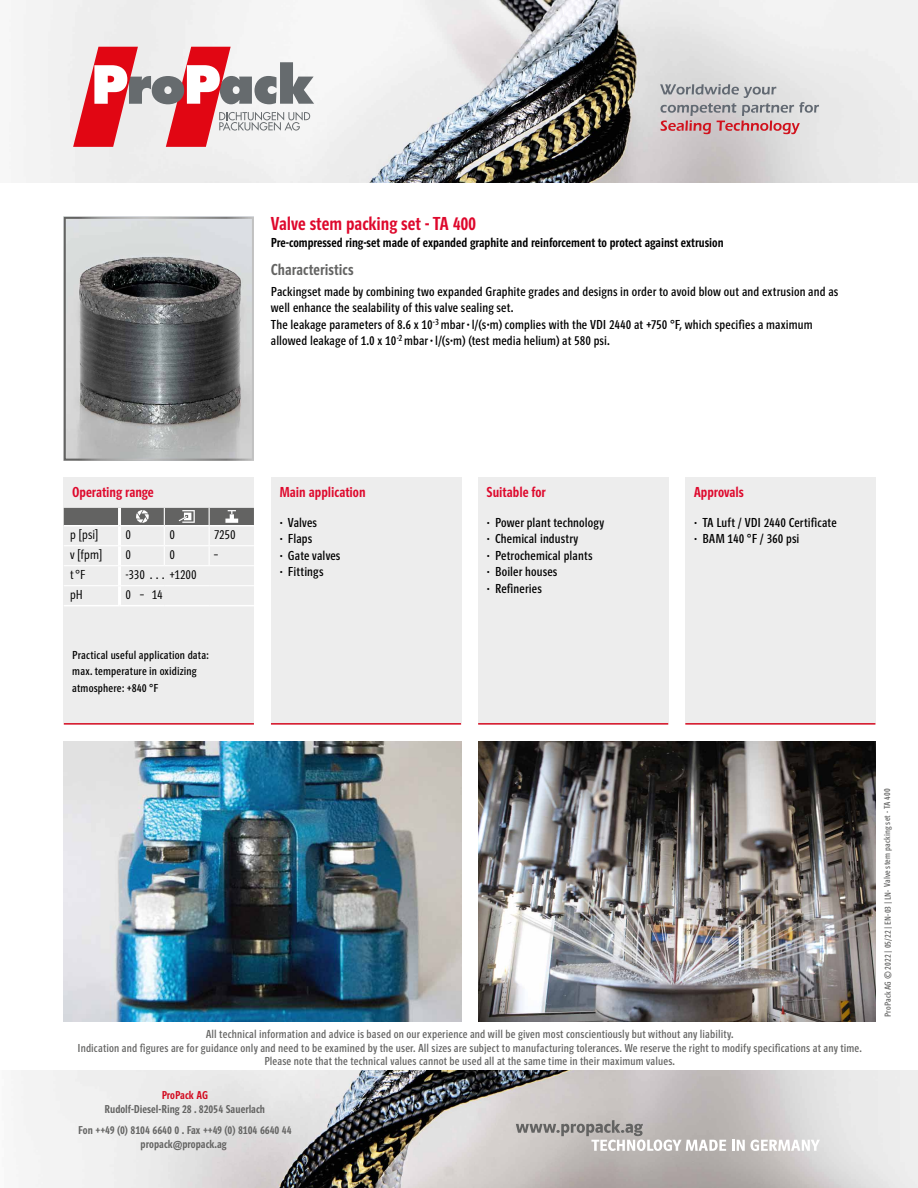
<style>
.page{position:relative;width:918px;height:1188px;background:#fff}
.page>*{position:absolute;margin:0;border:0;box-sizing:border-box;transform-origin:0 0}
.t1{font:19.5px "Polo Eng R Krftg";color:#de082c}
.t2{font:16.5px "Polo Eng R Krftg";letter-spacing:.005em;color:#636362}
.t3{font:15px "Polo Eng R Krftg";color:#de082c}
.t4{font:13.5px/16.5px "Polo Eng R Buch";letter-spacing:.01em;color:#000}
.t5{font:13.5px "Polo Eng R Krftg";color:#000}
.t6{font:13.5px/20px "Polo Eng R Leicht";letter-spacing:.005em;color:#000}
.t7{font:12px/13.5px "Polo Eng R Buch";letter-spacing:.015em;color:#636362;text-align:center}
.t8{font:12px/16.5px "Polo Eng R Buch";letter-spacing:.015em;color:#000}
.t9{font:11.85px/20.5px "Polo Eng R Krftg";letter-spacing:.005em;color:#636362;text-align:center}
.t10{font:11.85px "Polo Eng R Krftg";letter-spacing:.005em;color:#d2081d}
.t11{font:9px "Polo Eng R Buch";letter-spacing:.025em;color:#636362}
.s1{font-family:"Helvetica Neue";font-weight:500}
</style>
<div class="page">
<div style="left:271px;top:477px;width:190px;height:246px;background:#ededed"></div>
<div style="left:478px;top:477px;width:190px;height:246px;background:#ededed"></div>
<div style="left:685px;top:477px;width:190px;height:246px;background:#ededed"></div>
<hr style="left:478px;top:723px;width:190px;height:2px;background:#d2081d">
<hr style="left:685px;top:723px;width:190px;height:2px;background:#d2081d">
<hr style="left:271px;top:723px;width:190px;height:2px;background:#d2081d">
<div style="left:64px;top:477px;width:190px;height:246px;background:#ededed"></div>
<hr style="left:64px;top:723px;width:190px;height:2px;background:#d2081d">
<img style="left:21px;top:0;width:897px;height:183px">
<svg style="left:660px;top:84px;width:159px;height:50px;background:#c8b9bc"></svg>
<svg style="left:73px;top:47px;width:241px;height:100px"></svg>
<img style="left:21px;top:1070px;width:897px;height:118px">
<svg style="left:516px;top:1120px;width:210px;height:31px;background:#bdbab7"></svg>
<svg style="left:732px;top:1140px;width:88px;height:11px"></svg>
<img style="left:64px;top:741px;width:397px;height:281px">
<img style="left:67px;top:220px;width:184px;height:238px">
<div style="left:64px;top:217px;width:190px;height:244px;border:2px solid #fff"></div>
<img style="left:478px;top:741px;width:397px;height:281px">
<svg style="left:64px;top:508px;width:190px;height:98px"></svg>
<h1 class="t1" style="left:271px;top:213px;width:207px">Valve stem packing set - TA 400</h1>
<p class="t5" style="left:271px;top:235px;width:454px">Pre-compressed ring-set made of expanded graphite and reinforcement to protect against extrusion</p>
<p class="t2" style="left:271px;top:261px;width:84px">Characteristics</p>
<p class="t4" style="left:271px;top:283px;width:569px">Packingset made by combining two expanded Graphite grades and designs in order to avoid blow out and extrusion and as well enhance the sealability of this valve sealing set.<br>The leakage parameters of 8.6 x 10<sup>-3</sup> mbar · l/(s·m) complies with the VDI 2440 at +750 °F, which specifies a maximum allowed leakage of 1.0 x 10<sup>-2</sup> mbar · l/(s·m) (test media helium) at 580 psi.</p>
<p class="t3" style="left:72px;top:484px;width:83px">Operating range</p>
<p class="t6" style="left:70px;top:525px;width:33px">p [psi] v [fpm] t°F</p>
<p class="t6" style="left:125px;top:525px;width:7px">0</p>
<p class="t6" style="left:170px;top:525px;width:7px">0</p>
<p class="t6" style="left:214px;top:525px;width:23px">7250</p>
<p class="t6" style="left:125px;top:545px;width:7px">0</p>
<p class="t6" style="left:170px;top:545px;width:7px">0</p>
<p class="t6" style="left:214px;top:545px;width:6px">–</p>
<p class="t6" style="left:125px;top:565px;width:73px">-330 … +1200</p>
<p class="t6" style="left:70px;top:585px;width:14px">pH</p>
<p class="t6" style="left:140px;top:585px;width:6px">–</p>
<p class="t6" style="left:125px;top:585px;width:7px">0</p>
<p class="t6" style="left:152px;top:585px;width:12px">14</p>
<p class="t8" style="left:72px;top:647px;width:138px">Practical useful application data: max. temperature in oxidizing atmosphere: +840 °F</p>
<p class="t3" style="left:279px;top:484px;width:88px">Main application</p>
<p class="t3" style="left:487px;top:484px;width:61px">Suitable for</p>
<p class="t3" style="left:694px;top:484px;width:51px">Approvals</p>
<p class="t4" style="left:279px;top:514px;width:62px"><span class="s1">∙</span> Valves<br><span class="s1">∙</span> Flaps<br><span class="s1">∙</span> Gate valves <span class="s1">∙</span> Fittings</p>
<p class="t4" style="left:487px;top:514px;width:119px"><span class="s1">∙</span> Power plant technology <span class="s1">∙</span> Chemical industry<br><span class="s1">∙</span> Petrochemical plants<br><span class="s1">∙</span> Boiler houses<br><span class="s1">∙</span> Refineries</p>
<p class="t4" style="left:694px;top:514px;width:144px"><span class="s1">∙</span> TA Luft / VDI 2440 Certificate <span class="s1">∙</span> BAM 140 °F / 360 psi</p>
<p class="t7" style="left:78px;top:1028px;width:786px">All technical information and advice is based on our experience and will be given most conscientiously but without any liability.<br>Indication and figures are for guidance only and need to be examined by the user. All sizes are subject to manufacturing tolerances. We reserve the right to modify specifications at any time.<br>Please note that the technical values cannot be used all at the same time in their maximum values.</p>
<p class="t10" style="left:162px;top:1089px;width:48px">ProPack AG</p>
<p class="t9" style="left:78px;top:1100px;width:215px">Rudolf-Diesel-Ring 28 . 82054 Sauerlach<br>Fon ++49 (0) 8104 6640 0 . Fax ++49 (0) 8104 6640 44</p>
<p class="t9" style="left:141px;top:1134px;width:87px">propack@propack.ag</p>
<p class="t11" style="left:883px;top:1017px;width:230px;rotate:-90deg">ProPack AG © 2022 | 05/22 | EN-03 | LN- Valve stem packing set - TA 400</p>
</div>
